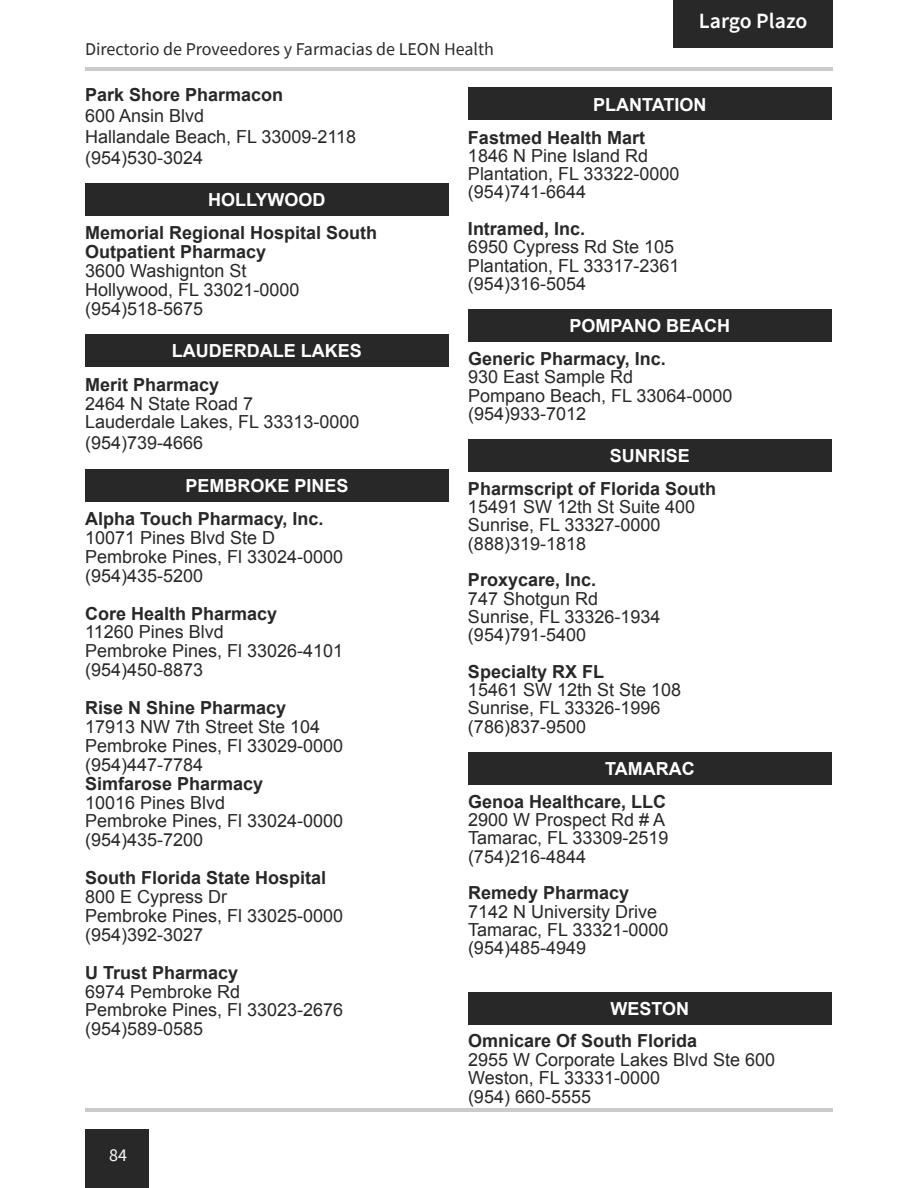
<style>
.page{position:relative;width:918px;height:1188px;background:#fff}
.page>*{position:absolute;margin:0;border:0;box-sizing:border-box;transform-origin:0 0}
.t1{font:600 21.75px "Source Sans Pro";color:#fff}
.t2{font:18px/18.3px "Arial";color:#292829}
.t3{font:700 18px/18.9px "Arial";color:#292829}
.t4{font:700 18px "Arial";color:#fff}
.t5{font:18px "Source Sans Pro";color:#292829}
.t6{font:18px "Source Sans Pro";color:#fff}
</style>
<div class="page">
<div style="left:85px;top:1129px;width:63px;height:59px;background:#292829"></div>
<hr style="left:85px;top:1109px;width:748px;height:3px;background:#c9cbcd">
<hr style="left:85px;top:67px;width:748px;height:4px;background:#c9cbcd">
<div style="left:673px;top:0;width:160px;height:48px;background:#292829"></div>
<div style="left:85px;top:183px;width:364px;height:33px;background:#292829"></div>
<div style="left:85px;top:335px;width:364px;height:32px;background:#292829"></div>
<div style="left:85px;top:469px;width:364px;height:32px;background:#292829"></div>
<div style="left:468px;top:88px;width:364px;height:32px;background:#292829"></div>
<div style="left:468px;top:309px;width:364px;height:33px;background:#292829"></div>
<div style="left:468px;top:439px;width:364px;height:33px;background:#292829"></div>
<div style="left:468px;top:752px;width:364px;height:33px;background:#292829"></div>
<div style="left:468px;top:992px;width:364px;height:32px;background:#292829"></div>
<p class="t5" style="left:85px;top:38px;width:411px">Directorio de Proveedores y Farmacias de LEON Health</p>
<p class="t1" style="left:699px;top:6px;width:110px">Largo Plazo</p>
<p class="t3" style="left:85px;top:86px;width:200px">Park Shore Pharmacon</p>
<p class="t2" style="left:85px;top:105px;width:273px;line-height:21px">600 Ansin Blvd<br>Hallandale Beach, FL 33009-2118 (954)530-3024</p>
<p class="t4" style="left:208px;top:188px;width:119px">HOLLYWOOD</p>
<p class="t3" style="left:85px;top:224px;width:294px">Memorial Regional Hospital South<br>Outpatient Pharmacy</p>
<p class="t2" style="left:85px;top:262px;width:216px;line-height:18.9px">3600 Washignton St<br>Hollywood, FL 33021-0000 (954)518-5675</p>
<p class="t4" style="left:172px;top:339px;width:191px">LAUDERDALE LAKES</p>
<p class="t3" style="left:85px;top:376px;width:136px">Merit Pharmacy</p>
<p class="t2" style="left:85px;top:394px;width:276px;line-height:18.9px">2464 N State Road 7<br>Lauderdale Lakes, FL 33313-0000</p>
<p class="t2" style="left:85px;top:434px;width:120px">(954)739-4666</p>
<p class="t4" style="left:185px;top:474px;width:165px">PEMBROKE PINES</p>
<p class="t3" style="left:85px;top:510px;width:237px">Alpha Touch Pharmacy, Inc.</p>
<p class="t2" style="left:85px;top:528px;width:260px;line-height:18.9px">10071 Pines Blvd Ste D<br>Pembroke Pines, Fl 33024-0000 (954)435-5200</p>
<p class="t3" style="left:85px;top:604px;width:194px">Core Health Pharmacy</p>
<p class="t2" style="left:85px;top:623px;width:260px;line-height:18.9px">11260 Pines Blvd<br>Pembroke Pines, Fl 33026-4101 (954)450-8873</p>
<p class="t3" style="left:85px;top:699px;width:203px">Rise N Shine Pharmacy</p>
<p class="t2" style="left:85px;top:717px;width:260px;line-height:18.9px">17913 NW 7th Street Ste 104<br>Pembroke Pines, Fl 33029-0000 (954)447-7784</p>
<p class="t3" style="left:85px;top:775px;width:180px">Simfarose Pharmacy</p>
<p class="t2" style="left:85px;top:793px;width:260px;line-height:18.9px">10016 Pines Blvd<br>Pembroke Pines, Fl 33024-0000 (954)435-7200</p>
<p class="t3" style="left:85px;top:869px;width:243px">South Florida State Hospital</p>
<p class="t2" style="left:85px;top:887px;width:260px;line-height:18.9px">800 E Cypress Dr<br>Pembroke Pines, Fl 33025-0000 (954)392-3027</p>
<p class="t3" style="left:85px;top:964px;width:155px">U Trust Pharmacy</p>
<p class="t2" style="left:85px;top:982px;width:260px;line-height:18.9px">6974 Pembroke Rd<br>Pembroke Pines, Fl 33023-2676 (954)589-0585</p>
<p class="t6" style="left:109px;top:1143px;width:19px">84</p>
<p class="t4" style="left:593px;top:92px;width:115px">PLANTATION</p>
<p class="t3" style="left:468px;top:128px;width:179px">Fastmed Health Mart</p>
<p class="t2" style="left:468px;top:147px;width:213px">1846 N Pine Island Rd<br>Plantation, FL 33322-0000 (954)741-6644</p>
<p class="t3" style="left:468px;top:220px;width:116px">Intramed, Inc.</p>
<p class="t2" style="left:468px;top:238px;width:213px">6950 Cypress Rd Ste 105<br>Plantation, FL 33317-2361 (954)316-5054</p>
<p class="t4" style="left:570px;top:314px;width:162px">POMPANO BEACH</p>
<p class="t3" style="left:468px;top:350px;width:197px">Generic Pharmacy, Inc.</p>
<p class="t2" style="left:468px;top:368px;width:266px">930 East Sample Rd<br>Pompano Beach, FL 33064-0000 (954)933-7012</p>
<p class="t4" style="left:610px;top:444px;width:82px">SUNRISE</p>
<p class="t3" style="left:468px;top:480px;width:250px">Pharmscript of Florida South</p>
<p class="t2" style="left:468px;top:498px;width:229px">15491 SW 12th St Suite 400<br>Sunrise, FL 33327-0000 (888)319-1818</p>
<p class="t3" style="left:468px;top:571px;width:127px">Proxycare, Inc.</p>
<p class="t2" style="left:468px;top:589px;width:194px">747 Shotgun Rd<br>Sunrise, FL 33326-1934 (954)791-5400</p>
<p class="t3" style="left:468px;top:663px;width:138px">Specialty RX FL</p>
<p class="t2" style="left:468px;top:681px;width:215px">15461 SW 12th St Ste 108<br>Sunrise, FL 33326-1996 (786)837-9500</p>
<p class="t4" style="left:605px;top:757px;width:91px">TAMARAC</p>
<p class="t3" style="left:468px;top:793px;width:200px">Genoa Healthcare, LLC</p>
<p class="t2" style="left:468px;top:811px;width:202px">2900 W Prospect Rd # A<br>Tamarac, FL 33309-2519 (754)216-4844</p>
<p class="t3" style="left:468px;top:884px;width:163px">Remedy Pharmacy</p>
<p class="t2" style="left:468px;top:902px;width:202px">7142 N University Drive<br>Tamarac, FL 33321-0000 (954)485-4949</p>
<p class="t4" style="left:611px;top:997px;width:80px">WESTON</p>
<p class="t3" style="left:468px;top:1032px;width:231px">Omnicare Of South Florida</p>
<p class="t2" style="left:468px;top:1050px;width:309px">2955 W Corporate Lakes Blvd Ste 600<br>Weston, FL 33331-0000<br>(954) 660-5555</p>
</div>
